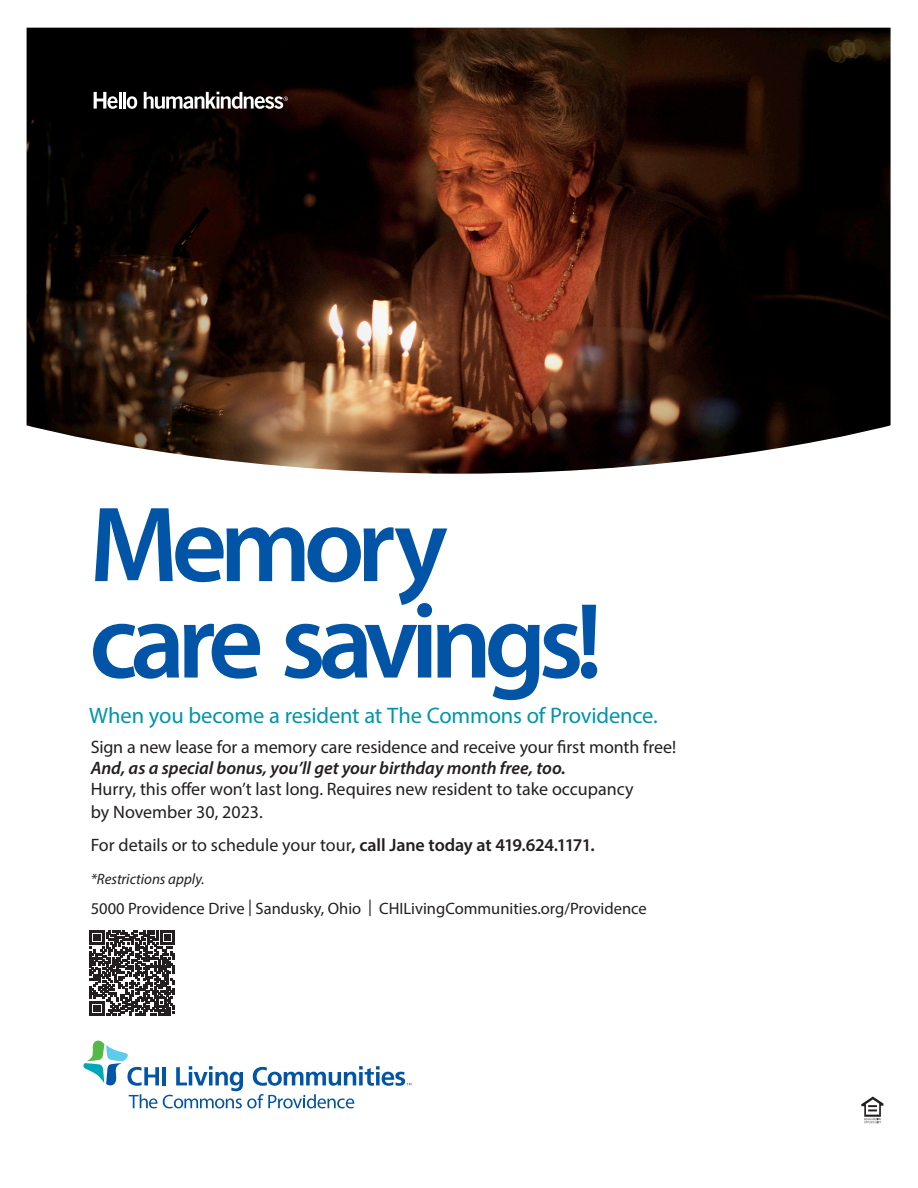
<style>
.page{position:relative;width:918px;height:1188px;background:#fff}
.page>*{position:absolute;margin:0;border:0;box-sizing:border-box;transform-origin:0 0}
.Inside_Intro_Copy{font:600 108px/96.4px "Myriad Pro";letter-spacing:-.07em;color:#0154a6}
.Inside_Intro_Copy-2{font:22.5px "Myriad Pro";letter-spacing:-.005em;color:#0095aa}
.Side_Headline{font:18px/21.5px "Myriad Pro";color:#231f20}
.Side_Bold{font:16.5px "Myriad Pro";color:#231f20}
.t1{font:italic 15px "Myriad Pro";color:#231f20}
.s1{font-weight:600;font-style:italic}
.s2{font-weight:600}
</style>
<div class="page">
<svg style="left:83px;top:1040px;width:328px;height:68px"></svg>
<img style="left:27px;top:28px;width:864px;height:446px">
<svg style="left:861px;top:1097px;width:22px;height:26px"></svg>
<svg style="left:144px;top:92px;width:144px;height:17px"></svg>
<svg style="left:94px;top:92px;width:27px;height:17px"></svg>
<hr style="left:123px;top:92px;width:3px;height:17px;background:#fff">
<svg style="left:127px;top:96px;width:10px;height:13px"></svg>
<svg style="left:90px;top:930px;width:85px;height:86px"></svg>
<p class="Inside_Intro_Copy" style="left:89px;top:494px;width:515px">Memory care savings!</p>
<p class="Inside_Intro_Copy-2" style="left:89px;top:702px;width:570px">When you become a resident at The Commons of Providence.</p>
<p class="Side_Headline" style="left:91px;top:736px;width:587px">Sign a new lease for a memory care residence and receive your first month free!<br><span class="s1">And, as a special bonus, you’ll get your birthday month free, too.<br></span>Hurry, this offer won’t last long. Requires new resident to take occupancy<br>by November 30, 2023.</p>
<p class="Side_Headline" style="left:91px;top:834px;width:506px">For details or to schedule your tour<span class="s2">, call Jane today at 419.624.1171.</span></p>
<p class="t1" style="left:91px;top:870px;width:115px">*Restrictions apply.</p>
<p class="Side_Bold" style="left:91px;top:898px;width:558px">5000 Providence Drive | Sandusky, Ohio | CHILivingCommunities.org/Providence</p>
</div>
